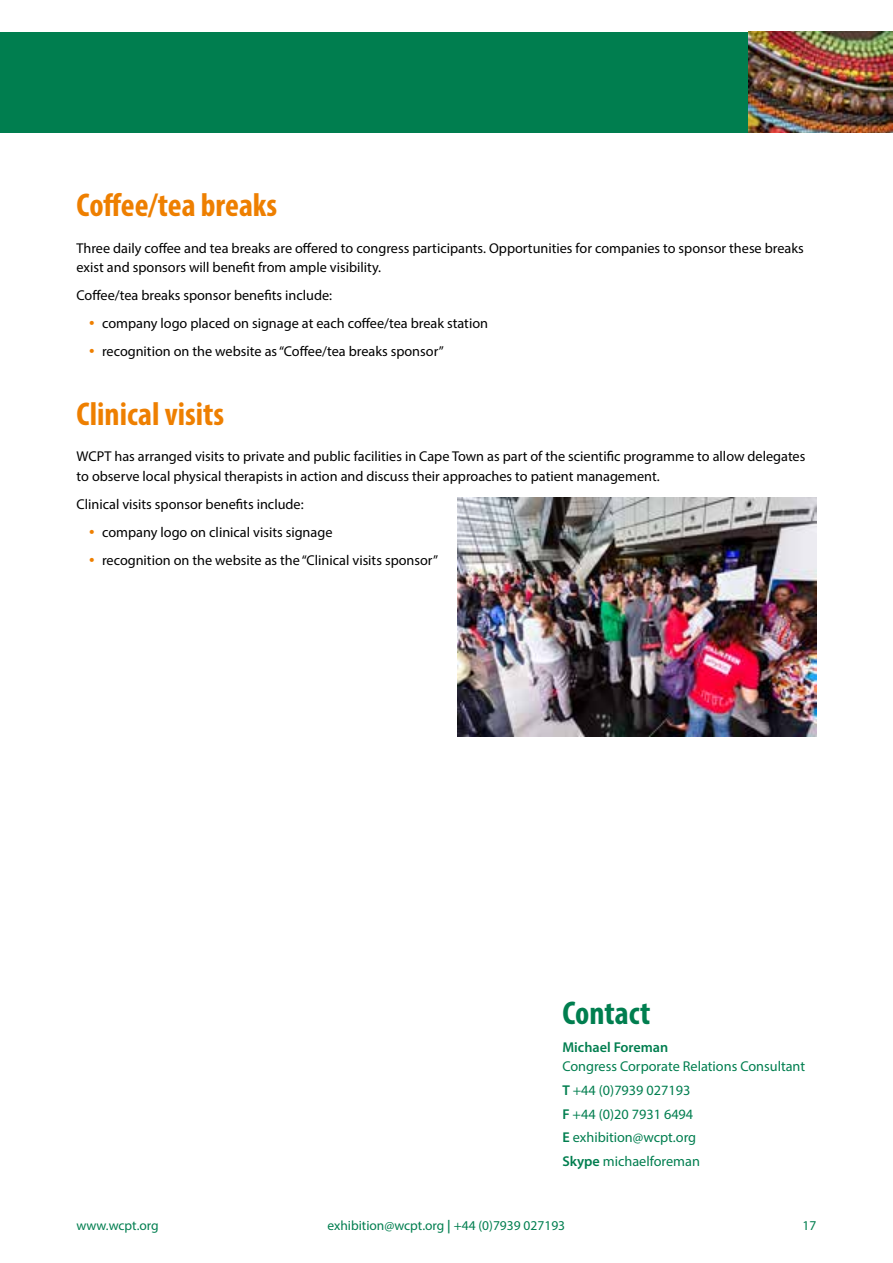
<style>
.page{position:relative;width:893px;height:1263px;background:#fff}
.page>*{position:absolute;margin:0;border:0;box-sizing:border-box;transform-origin:0 0}
.t1{font:700 condensed 33px "Myriad Pro";color:#ee7f00}
.t2{font:700 condensed 33px "Myriad Pro";color:#007e4f}
.t3{font:14.25px/19.5px "Myriad Pro";color:#000}
.t4{font:14.25px/23.7px "Myriad Pro";color:#007e4f}
.t5{font:600 14.25px "Myriad Pro";color:#007e4f}
.t6{font:13.5px "Myriad Pro";color:#007e4f}
.s1{font-size:19.5px;color:#ee7f00}
.s2{font-weight:600}
</style>
<div class="page">
<div style="left:0;top:32px;width:893px;height:101px;background:#007e4f"></div>
<img style="left:748px;top:32px;width:145px;height:101px">
<img style="left:457px;top:497px;width:359px;height:240px">
<h1 class="t1" style="left:77px;top:184px;width:202px">Coffee/tea breaks</h1>
<p class="t3" style="left:77px;top:238px;width:729px">Three daily coffee and tea breaks are offered to congress participants. Opportunities for companies to sponsor these breaks exist and sponsors will benefit from ample visibility.</p>
<p class="t3" style="left:77px;top:285px;width:257px">Coffee/tea breaks sponsor benefits include:</p>
<p class="t3" style="left:89px;top:313px;width:400px"><span class="s1">•</span> company logo placed on signage at each coffee/tea break station</p>
<p class="t3" style="left:89px;top:341px;width:356px"><span class="s1">•</span> recognition on the website as “Coffee/tea breaks sponsor”</p>
<h1 class="t1" style="left:77px;top:393px;width:149px">Clinical visits</h1>
<p class="t3" style="left:77px;top:447px;width:730px">WCPT has arranged visits to private and public facilities in Cape Town as part of the scientific programme to allow delegates to observe local physical therapists in action and discuss their approaches to patient management.</p>
<p class="t3" style="left:77px;top:494px;width:229px">Clinical visits sponsor benefits include:</p>
<p class="t3" style="left:89px;top:522px;width:245px"><span class="s1">•</span> company logo on clinical visits signage</p>
<p class="t3" style="left:89px;top:550px;width:350px"><span class="s1">•</span> recognition on the website as the “Clinical visits sponsor”</p>
<h1 class="t2" style="left:562px;top:992px;width:89px">Contact</h1>
<p class="t5" style="left:562px;top:1038px;width:107px">Michael Foreman</p>
<p class="t4" style="left:562px;top:1054px;width:244px">Congress Corporate Relations Consultant<br><span class="s2">T</span> +44 (0)7939 027193<br><span class="s2">F</span> +44 (0)20 7931 6494<br><span class="s2">E</span> exhibition@wcpt.org<br><span class="s2">Skype</span> michaelforeman</p>
<p class="t6" style="left:76px;top:1217px;width:84px">www.wcpt.org</p>
<p class="t6" style="left:327px;top:1217px;width:239px">exhibition@wcpt.org <span class="s2">|</span> +44 (0)7939 027193</p>
<p class="t6" style="left:803px;top:1217px;width:15px">17</p>
</div>
